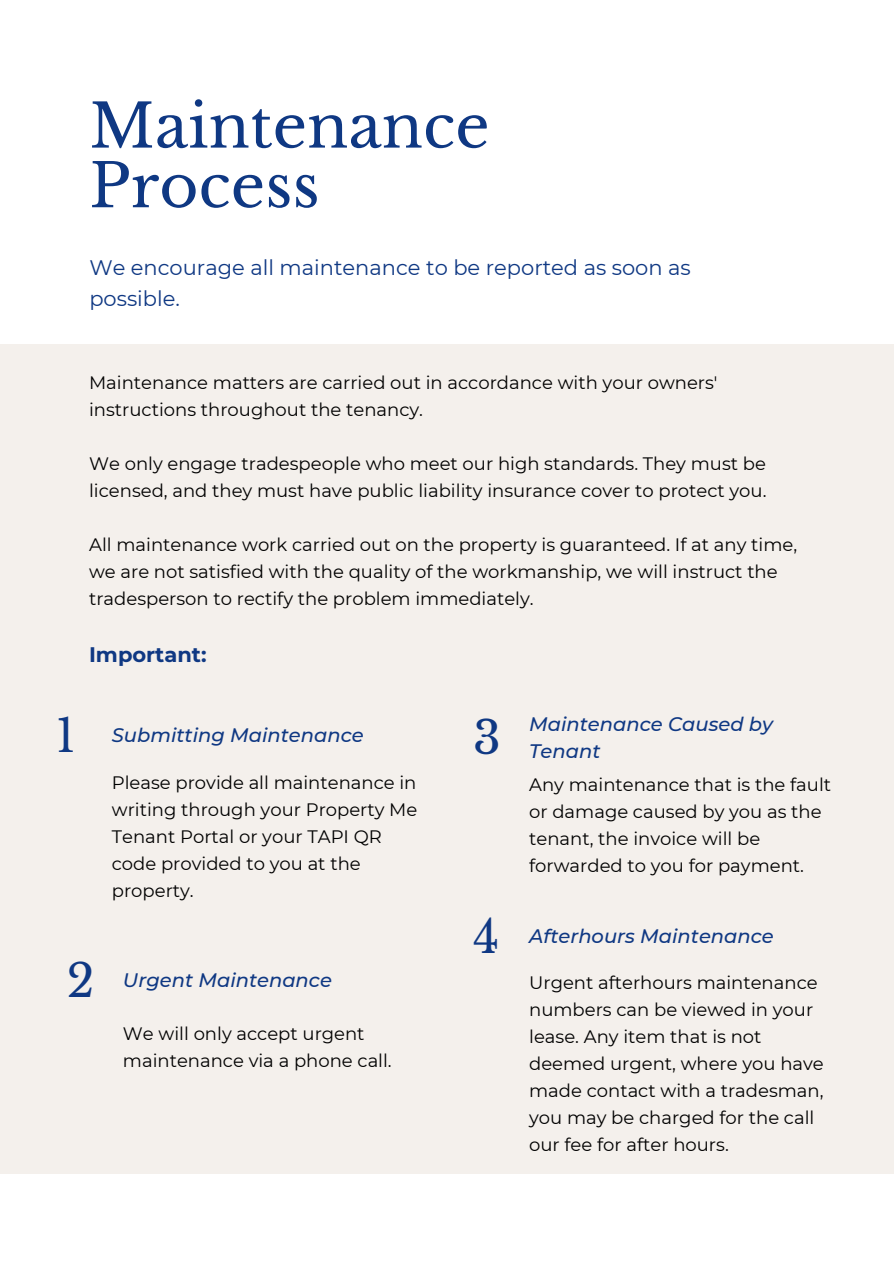
<style>
.page{position:relative;width:894px;height:1264px;background:#fff}
.page>*{position:absolute;margin:0;border:0;box-sizing:border-box;transform-origin:0 0}
.t1{font:60px/59.7px "Libre Baskerville";color:#0f3883}
.t2{font:45px "Libre Baskerville";color:#0f3883}
.t3{font:21px/31.5px "Montserrat";color:#0f3883}
.t4{font:700 21px "Montserrat";color:#0f3883}
.t5{font:italic 500 19.5px/27px "Montserrat";color:#0f3883}
.t6{font:18px/27px "Montserrat";color:#000}
</style>
<div class="page">
<div style="left:0;top:344px;width:893px;height:829px;background:#f4f0ec"></div>
<p class="t1" style="left:89px;top:97px;width:401px">Maintenance<br>Process</p>
<h2 class="t3" style="left:89px;top:251px;width:603px">We encourage all maintenance to be reported as soon as possible.</h2>
<p class="t6" style="left:89px;top:368px;width:630px">Maintenance matters are carried out in accordance with your owners' instructions throughout the tenancy.</p>
<p class="t6" style="left:89px;top:449px;width:678px">We only engage tradespeople who meet our high standards. They must be licensed, and they must have public liability insurance cover to protect you.</p>
<h2 class="t6" style="left:89px;top:530px;width:709px">All maintenance work carried out on the property is guaranteed. If at any time, we are not satisfied with the quality of the workmanship, we will instruct the tradesperson to rectify the problem immediately.</h2>
<p class="t4" style="left:89px;top:642px;width:119px">Important:</p>
<p class="t2" style="left:56px;top:708px;width:22px">1</p>
<p class="t5" style="left:112px;top:721px;width:253px">Submitting Maintenance</p>
<p class="t6" style="left:112px;top:769px;width:307px">Please provide all maintenance in writing through your Property Me<br>Tenant Portal or your TAPI QR code provided to you at the property.</p>
<p class="t2" style="left:473px;top:710px;width:29px">3</p>
<p class="t5" style="left:529px;top:710px;width:245px">Maintenance Caused by<br>Tenant</p>
<h2 class="t6" style="left:529px;top:771px;width:303px">Any maintenance that is the fault or damage caused by you as the tenant, the invoice will be forwarded to you for payment.</h2>
<p class="t2" style="left:473px;top:909px;width:28px">4</p>
<p class="t5" style="left:529px;top:922px;width:246px">Afterhours Maintenance</p>
<p class="t2" style="left:67px;top:953px;width:29px">2</p>
<p class="t5" style="left:123px;top:966px;width:210px">Urgent Maintenance</p>
<h2 class="t6" style="left:123px;top:1020px;width:270px">We will only accept urgent maintenance via a phone call.</h2>
<h2 class="t6" style="left:529px;top:969px;width:296px">Urgent afterhours maintenance numbers can be viewed in your lease. Any item that is not deemed urgent, where you have made contact with a tradesman, you may be charged for the call our fee for after hours.</h2>
</div>
